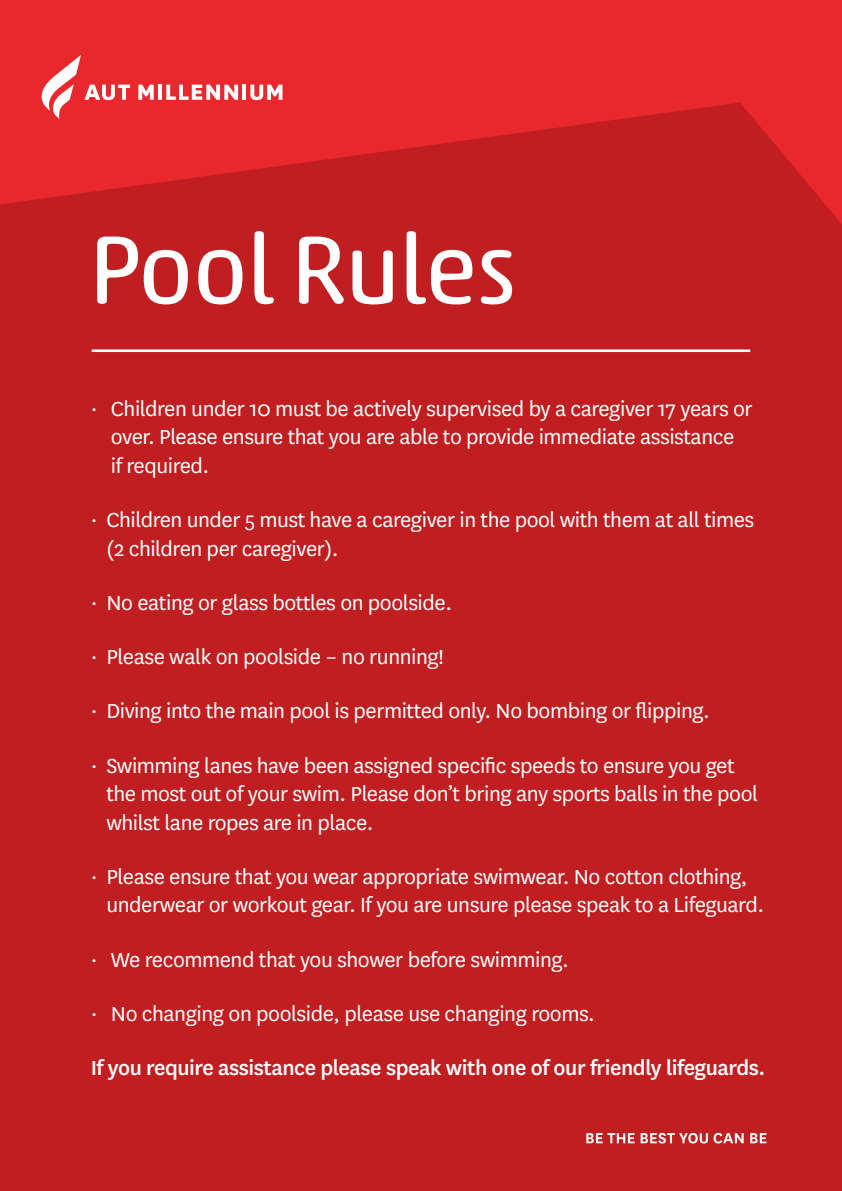
<style>
.page{position:relative;width:842px;height:1191px;background:#fff}
.page>*{position:absolute;margin:0;border:0;box-sizing:border-box;transform-origin:0 0}
.t1{font:98.3px "Akko Rounded Pro";letter-spacing:-.02em;color:#fff}
.t2{font:23.7px/28.5px "National";letter-spacing:-.02em;color:#fff}
.t3{font:500 23.7px "National";letter-spacing:-.02em;color:#fff}
</style>
<div class="page">
<div style="left:0;top:7px;width:842px;height:1184px;background:#c11e21"></div>
<svg style="left:0;top:0;width:842px;height:224px;fill:#e9282d"></svg>
<svg style="left:138px;top:85px;width:16px;height:15px"></svg>
<hr style="left:158px;top:85px;width:4px;height:15px;background:#fff">
<svg style="left:166px;top:85px;width:72px;height:15px"></svg>
<hr style="left:242px;top:85px;width:4px;height:15px;background:#fff">
<svg style="left:250px;top:85px;width:32px;height:15px"></svg>
<svg style="left:41px;top:55px;width:89px;height:64px;background:#ed5559"></svg>
<hr style="left:92px;top:349px;width:658px;height:3px;background:#fff">
<svg style="left:586px;top:1133px;width:180px;height:10px"></svg>
<h1 class="t1" style="left:89px;top:208px;width:430px">Pool Rules</h1>
<p class="t2" style="left:111px;top:393px;width:643px;text-indent:-20px">· Children under 10 must be actively supervised by a caregiver 17 years or over. Please ensure that you are able to provide immediate assistance<br>if required.</p>
<p class="t2" style="left:106px;top:504px;width:649px;text-indent:-16px">· Children under 5 must have a caregiver in the pool with them at all times (2 children per caregiver).</p>
<p class="t2" style="left:91px;top:587px;width:363px">· No eating or glass bottles on poolside.</p>
<p class="t2" style="left:91px;top:641px;width:354px">· Please walk on poolside – no running!</p>
<p class="t2" style="left:91px;top:696px;width:621px">· Diving into the main pool is permitted only. No bombing or flipping.</p>
<p class="t2" style="left:106px;top:750px;width:653px;text-indent:-16px">· Swimming lanes have been assigned specific speeds to ensure you get the most out of your swim. Please don’t bring any sports balls in the pool whilst lane ropes are in place.</p>
<p class="t2" style="left:106px;top:861px;width:659px;text-indent:-16px">· Please ensure that you wear appropriate swimwear. No cotton clothing, underwear or workout gear. If you are unsure please speak to a Lifeguard.</p>
<p class="t2" style="left:91px;top:944px;width:480px">· We recommend that you shower before swimming.</p>
<p class="t2" style="left:91px;top:998px;width:506px">· No changing on poolside, please use changing rooms.</p>
<p class="t3" style="left:91px;top:1052px;width:676px">If you require assistance please speak with one of our friendly lifeguards.</p>
</div>
